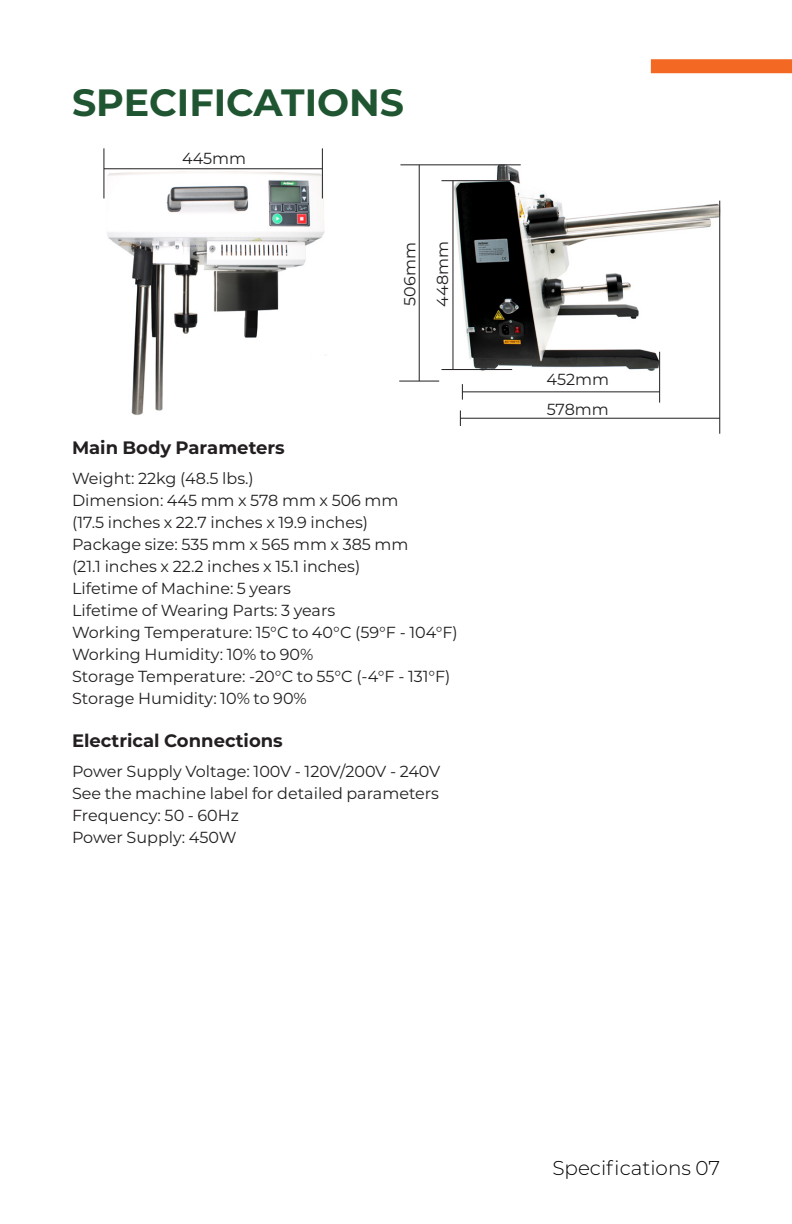
<style>
.page{position:relative;width:792px;height:1224px;background:#fff}
.page>*{position:absolute;margin:0;border:0;box-sizing:border-box;transform-origin:0 0}
.t1{font:700 38px "Montserrat";color:#205532}
.t2{font:300 20px "Montserrat";color:#000}
.t3{font:700 18px "Montserrat";color:#231f20}
.t4{font:16px/22px "Montserrat";color:#231f20}
</style>
<div class="page">
<div style="left:651px;top:59px;width:141px;height:14px;background:#f36923"></div>
<img style="left:103px;top:148px;width:222px;height:267px">
<img style="left:435px;top:164px;width:285px;height:219px">
<hr style="left:453px;top:181px;width:1px;height:189px;background:#231f20">
<hr style="left:659px;top:352px;width:1px;height:51px;background:#231f20">
<svg style="left:462px;top:384px;width:1px;height:16px"></svg>
<svg style="left:460px;top:410px;width:1px;height:16px"></svg>
<hr style="left:419px;top:165px;width:1px;height:216px;background:#231f20">
<hr style="left:104px;top:148px;width:1px;height:50px;background:#231f20">
<hr style="left:322px;top:148px;width:1px;height:50px;background:#231f20">
<hr style="left:719px;top:201px;width:1px;height:233px;background:#231f20">
<hr style="left:104px;top:168px;width:218px;height:1px;background:#231f20">
<hr style="left:462px;top:392px;width:198px;height:1px;background:#231f20">
<hr style="left:460px;top:418px;width:260px;height:1px;background:#231f20">
<hr style="left:400px;top:165px;width:121px;height:1px;background:#231f20">
<hr style="left:442px;top:180px;width:70px;height:1px;background:#231f20">
<hr style="left:442px;top:369px;width:70px;height:1px;background:#231f20">
<hr style="left:399px;top:381px;width:40px;height:1px;background:#231f20">
<h1 class="t1" style="left:72px;top:75px;width:334px">SPECIFICATIONS</h1>
<p class="t4" style="left:182px;top:147px;width:66px">445mm</p>
<p class="t3" style="left:72px;top:435px;width:214px">Main Body Parameters</p>
<p class="t4" style="left:398px;top:306px;width:65px;rotate:-90deg">506mm</p>
<p class="t4" style="left:431px;top:307px;width:67px;rotate:-90deg">448mm</p>
<p class="t4" style="left:72px;top:467px;width:387px">Weight: 22kg (48.5 lbs.)<br>Dimension: 445 mm x 578 mm x 506 mm<br>(17.5 inches x 22.7 inches x 19.9 inches)<br>Package size: 535 mm x 565 mm x 385 mm<br>(21.1 inches x 22.2 inches x 15.1 inches)<br>Lifetime of Machine: 5 years<br>Lifetime of Wearing Parts: 3 years<br>Working Temperature: 15°C to 40°C (59°F - 104°F)<br>Working Humidity: 10% to 90%<br>Storage Temperature: -20°C to 55°C (-4°F - 131°F)<br>Storage Humidity: 10% to 90%</p>
<p class="t3" style="left:72px;top:728px;width:212px">Electrical Connections</p>
<p class="t4" style="left:72px;top:760px;width:370px">Power Supply Voltage: 100V - 120V/200V - 240V<br>See the machine label for detailed parameters<br>Frequency: 50 - 60Hz<br>Power Supply: 450W</p>
<p class="t4" style="left:547px;top:368px;width:64px">452mm</p>
<p class="t4" style="left:547px;top:397px;width:64px">578mm</p>
<p class="t2" style="left:552px;top:1154px;width:169px">Specifications 07</p>
</div>
